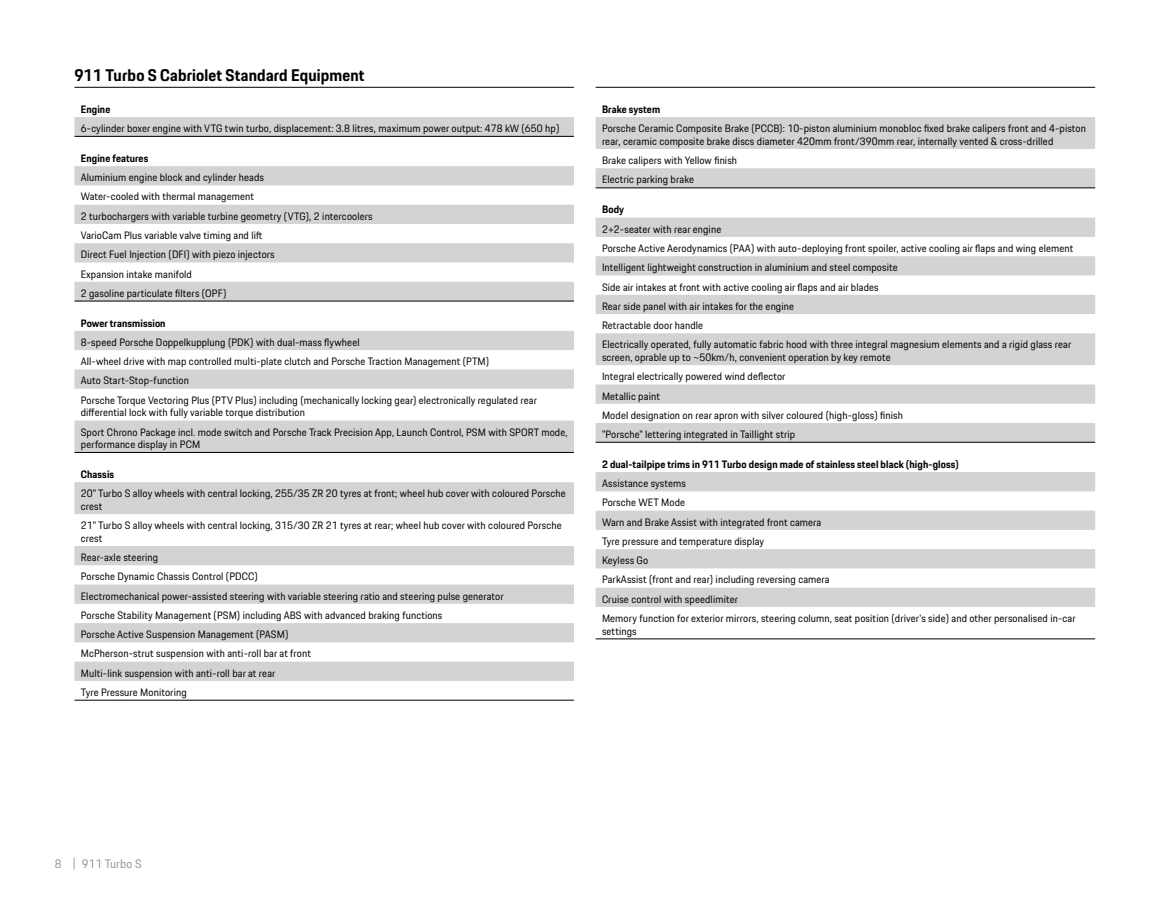
<style>
.page{position:relative;width:1170px;height:915px;background:#fff}
.page>*{position:absolute;margin:0;border:0;box-sizing:border-box;transform-origin:0 0}
.t1{font:700 16.5px "Porsche Next";letter-spacing:.01em;color:#000}
.t2{font:12px "Porsche Next";letter-spacing:.01em;color:#939598}
.t3{font:10.5px/19.2px "Porsche Next";letter-spacing:.01em;color:#000}
.t4{font:700 10.5px "Porsche Next";letter-spacing:.01em;color:#000}
</style>
<div class="page">
<svg style="left:74px;top:117px;width:500px;height:563px"></svg>
<hr style="left:74px;top:87px;width:500px;height:1px;background:#000">
<hr style="left:74px;top:136px;width:500px;height:1px;background:#000">
<hr style="left:74px;top:300px;width:500px;height:1px;background:#000">
<hr style="left:74px;top:452px;width:500px;height:1px;background:#000">
<hr style="left:74px;top:699px;width:500px;height:1px;background:#000">
<svg style="left:595px;top:117px;width:500px;height:489px"></svg>
<hr style="left:595px;top:187px;width:500px;height:1px;background:#000">
<hr style="left:595px;top:442px;width:500px;height:1px;background:#000">
<hr style="left:595px;top:87px;width:500px;height:1px;background:#000">
<hr style="left:595px;top:638px;width:500px;height:1px;background:#000">
<h1 class="t1" style="left:74px;top:64px;width:291px">911 Turbo S Cabriolet Standard Equipment</h1>
<p class="t4" style="left:81px;top:102px;width:31px">Engine</p>
<p class="t3" style="left:81px;top:119px;width:480px">6-cylinder boxer engine with VTG twin turbo, displacement: 3.8 litres, maximum power output: 478 kW (650 hp)</p>
<p class="t4" style="left:81px;top:151px;width:69px">Engine features</p>
<p class="t3" style="left:81px;top:168px;width:293px">Aluminium engine block and cylinder heads<br>Water-cooled with thermal management<br>2 turbochargers with variable turbine geometry (VTG), 2 intercoolers VarioCam Plus variable valve timing and lift<br>Direct Fuel Injection (DFI) with piezo injectors<br>Expansion intake manifold<br>2 gasoline particulate filters (OPF)</p>
<p class="t4" style="left:81px;top:316px;width:86px">Power transmission</p>
<p class="t3" style="left:81px;top:332px;width:457px">8-speed Porsche Doppelkupplung (PDK) with dual-mass flywheel<br>All-wheel drive with map controlled multi-plate clutch and Porsche Traction Management (PTM)<br>Auto Start-Stop-function<br>Porsche Torque Vectoring Plus (PTV Plus) including (mechanically locking gear) electronically regulated rear</p>
<p class="t3" style="left:81px;top:403px;width:488px">differential lock with fully variable torque distribution<br>Sport Chrono Package incl. mode switch and Porsche Track Precision App, Launch Control, PSM with SPORT mode,</p>
<p class="t3" style="left:81px;top:434px;width:121px">performance display in PCM</p>
<p class="t4" style="left:81px;top:467px;width:35px">Chassis</p>
<p class="t3" style="left:81px;top:487px;width:486px;line-height:12.6px">20" Turbo S alloy wheels with central locking, 255/35 ZR 20 tyres at front; wheel hub cover with coloured Porsche crest</p>
<p class="t3" style="left:81px;top:519px;width:482px;line-height:12.6px">21" Turbo S alloy wheels with central locking, 315/30 ZR 21 tyres at rear; wheel hub cover with coloured Porsche crest</p>
<p class="t3" style="left:81px;top:547px;width:424px">Rear-axle steering<br>Porsche Dynamic Chassis Control (PDCC)<br>Electromechanical power-assisted steering with variable steering ratio and steering pulse generator Porsche Stability Management (PSM) including ABS with advanced braking functions<br>Porsche Active Suspension Management (PASM)<br>McPherson-strut suspension with anti-roll bar at front<br>Multi-link suspension with anti-roll bar at rear<br>Tyre Pressure Monitoring</p>
<p class="t4" style="left:602px;top:102px;width:60px">Brake system</p>
<p class="t3" style="left:602px;top:122px;width:485px;line-height:12.6px">Porsche Ceramic Composite Brake (PCCB): 10-piston aluminium monobloc fixed brake calipers front and 4-piston rear, ceramic composite brake discs diameter 420mm front/390mm rear, internally vented &amp; cross-drilled</p>
<p class="t3" style="left:602px;top:151px;width:137px">Brake calipers with Yellow finish<br>Electric parking brake</p>
<p class="t4" style="left:602px;top:202px;width:24px">Body</p>
<p class="t3" style="left:602px;top:219px;width:472px">2+2-seater with rear engine<br>Porsche Active Aerodynamics (PAA) with auto-deploying front spoiler, active cooling air flaps and wing element Intelligent lightweight construction in aluminium and steel composite<br>Side air intakes at front with active cooling air flaps and air blades<br>Rear side panel with air intakes for the engine<br>Retractable door handle<br>Electrically operated, fully automatic fabric hood with three integral magnesium elements and a rigid glass rear</p>
<p class="t3" style="left:602px;top:347px;width:302px">screen, oprable up to ~50km/h, convenient operation by key remote Integral electrically powered wind deflector<br>Metallic paint<br>Model designation on rear apron with silver coloured (high-gloss) finish "Porsche" lettering integrated in Taillight strip</p>
<p class="t4" style="left:602px;top:457px;width:358px">2 dual-tailpipe trims in 911 Turbo design made of stainless steel black (high-gloss)</p>
<p class="t3" style="left:602px;top:473px;width:475px">Assistance systems<br>Porsche WET Mode<br>Warn and Brake Assist with integrated front camera<br>Tyre pressure and temperature display<br>Keyless Go<br>ParkAssist (front and rear) including reversing camera<br>Cruise control with speedlimiter<br>Memory function for exterior mirrors, steering column, seat position (driver's side) and other personalised in-car</p>
<p class="t3" style="left:602px;top:621px;width:36px">settings</p>
<p class="t2" style="left:55px;top:855px;width:88px">8 | 911 Turbo S</p>
</div>
